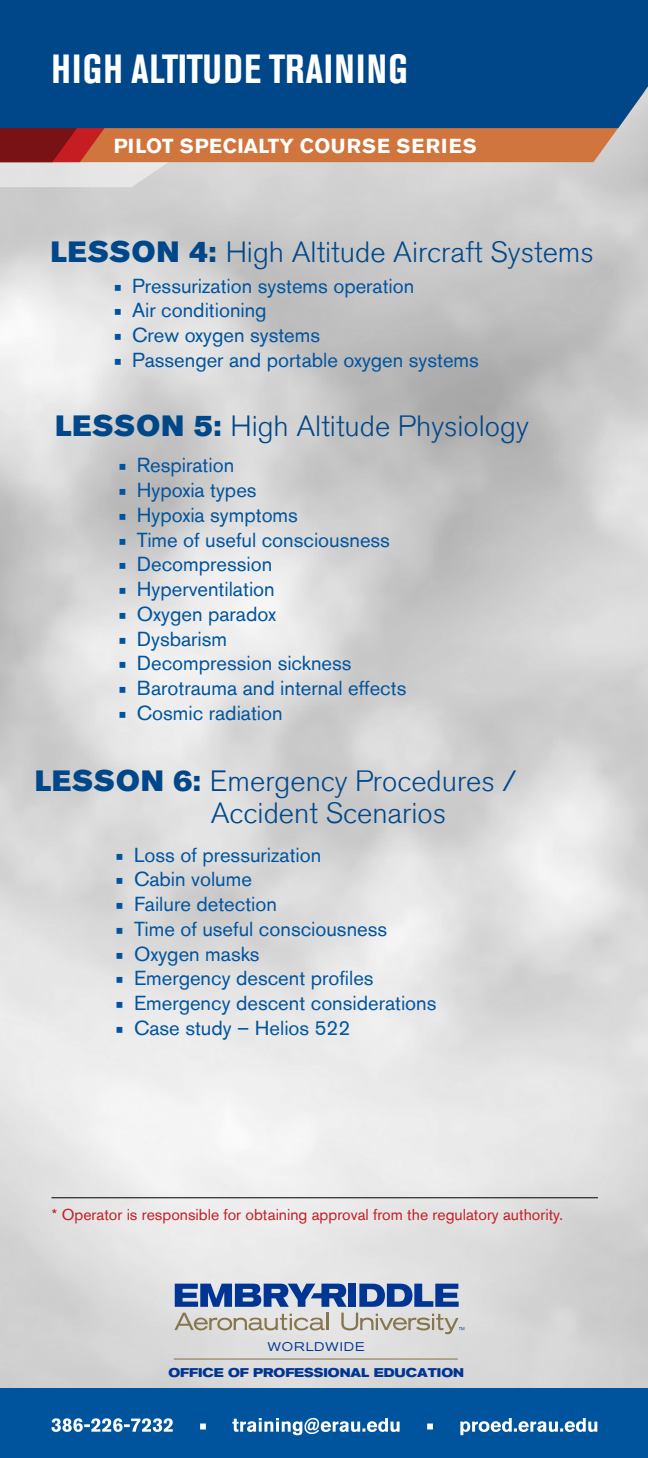
<style>
.page{position:relative;width:648px;height:1458px;background:#fff}
.page>*{position:absolute;margin:0;border:0;box-sizing:border-box;transform-origin:0 0}
.t1{font:700 condensed 40.5px "Akzidenz Grotesk Std";letter-spacing:.03em;color:#fff}
.t2{font:300 29.25px/31.5px "Akzidenz Grotesk Std";color:#004789}
.t3{font:20.25px "Akzidenz Grotesk Std";color:#00549e}
.t4{font:700 20.25px "Akzidenz Grotesk Std";letter-spacing:.025em;color:#fff}
.t5{font:15.75px "Akzidenz Grotesk Std";color:#c61d23}
.t6{font:700 expanded 12.6px "Akzidenz Grotesk BE";color:#003594;scale:.94 1}
.t7{font:expanded 12.6px "Akzidenz Grotesk Std";letter-spacing:.08em;color:#003594;scale:.94 1}
.s1{font-family:"Akzidenz Grotesk Std Super";font-weight:400}
.s2{font-family:"Minion Pro"}
</style>
<div class="page">
<img style="left:0;top:128px;width:648px;height:1261px">
<div style="left:0;top:1389px;width:648px;height:69px;background:#00549e"></div>
<svg style="left:51px;top:1418px;width:546px;height:17px"></svg>
<svg style="left:185px;top:128px;width:460px;height:34px;background:#cf7c49"></svg>
<svg style="left:0;top:128px;width:185px;height:59px;background:#c48677"></svg>
<div style="left:0;top:0;width:648px;height:128px;background:#004789"></div>
<div style="left:348px;top:1284px;width:8px;height:23px;background:#003594"></div>
<svg style="left:359px;top:1284px;width:100px;height:23px;background:#4e71ae"></svg>
<svg style="left:175px;top:1284px;width:172px;height:23px;background:#4a6eae"></svg>
<svg style="left:174px;top:1313px;width:155px;height:17px;background:#c6c0b4"></svg>
<svg style="left:341px;top:1313px;width:123px;height:21px;background:#c9c5bc"></svg>
<hr style="left:174px;top:1359px;width:284px;height:1px;background:#86754d">
<hr style="left:51px;top:1197px;width:547px;height:1px;background:#000">
<h1 class="t1" style="left:51px;top:45px;width:358px">HIGH ALTITUDE TRAINING</h1>
<p class="t4" style="left:114px;top:134px;width:365px">PILOT SPECIALTY COURSE SERIES</p>
<h2 class="t2" style="left:51px;top:236px;width:544px"><span class="s1">LESSON 4:</span> High Altitude Aircraft Systems</h2>
<p class="t3" style="left:114px;top:274px;width:302px"><span class="s2">■</span> Pressurization systems operation</p>
<p class="t3" style="left:114px;top:298px;width:154px"><span class="s2">■</span> Air conditioning</p>
<p class="t3" style="left:114px;top:323px;width:208px"><span class="s2">■</span> Crew oxygen systems</p>
<p class="t3" style="left:114px;top:348px;width:367px"><span class="s2">■</span> Passenger and portable oxygen systems</p>
<h2 class="t2" style="left:56px;top:411px;width:475px"><span class="s1">LESSON 5:</span> High Altitude Physiology</h2>
<p class="t3" style="left:118px;top:453px;width:117px"><span class="s2">■</span> Respiration</p>
<p class="t3" style="left:118px;top:478px;width:140px"><span class="s2">■</span> Hypoxia types</p>
<p class="t3" style="left:118px;top:503px;width:181px"><span class="s2">■</span> Hypoxia symptoms</p>
<p class="t3" style="left:118px;top:528px;width:273px"><span class="s2">■</span> Time of useful consciousness</p>
<p class="t3" style="left:118px;top:552px;width:155px"><span class="s2">■</span> Decompression</p>
<p class="t3" style="left:118px;top:577px;width:158px"><span class="s2">■</span> Hyperventilation</p>
<p class="t3" style="left:118px;top:602px;width:159px"><span class="s2">■</span> Oxygen paradox</p>
<p class="t3" style="left:118px;top:627px;width:110px"><span class="s2">■</span> Dysbarism</p>
<p class="t3" style="left:118px;top:651px;width:235px"><span class="s2">■</span> Decompression sickness</p>
<p class="t3" style="left:118px;top:676px;width:290px"><span class="s2">■</span> Barotrauma and internal effects</p>
<p class="t3" style="left:118px;top:701px;width:166px"><span class="s2">■</span> Cosmic radiation</p>
<h2 class="t2" style="left:211px;top:766px;width:307px;text-indent:-176px"><span class="s1">LESSON 6:</span> Emergency Procedures /<br>Accident Scenarios</h2>
<p class="t3" style="left:116px;top:843px;width:207px"><span class="s2">■</span> Loss of pressurization</p>
<p class="t3" style="left:116px;top:867px;width:138px"><span class="s2">■</span> Cabin volume</p>
<p class="t3" style="left:116px;top:892px;width:163px"><span class="s2">■</span> Failure detection</p>
<p class="t3" style="left:116px;top:917px;width:273px"><span class="s2">■</span> Time of useful consciousness</p>
<p class="t3" style="left:116px;top:942px;width:146px"><span class="s2">■</span> Oxygen masks</p>
<p class="t3" style="left:116px;top:966px;width:260px"><span class="s2">■</span> Emergency descent profiles</p>
<p class="t3" style="left:116px;top:991px;width:322px"><span class="s2">■</span> Emergency descent considerations</p>
<p class="t3" style="left:116px;top:1016px;width:236px"><span class="s2">■</span> Case study – Helios 522</p>
<p class="t5" style="left:52px;top:1206px;width:513px">* Operator is responsible for obtaining approval from the regulatory authority.</p>
<p class="t7" style="left:268px;top:1339px;width:105px">WORLDWIDE</p>
<p class="t6" style="left:168px;top:1365px;width:316px">OFFICE OF PROFESSIONAL EDUCATION</p>
</div>
